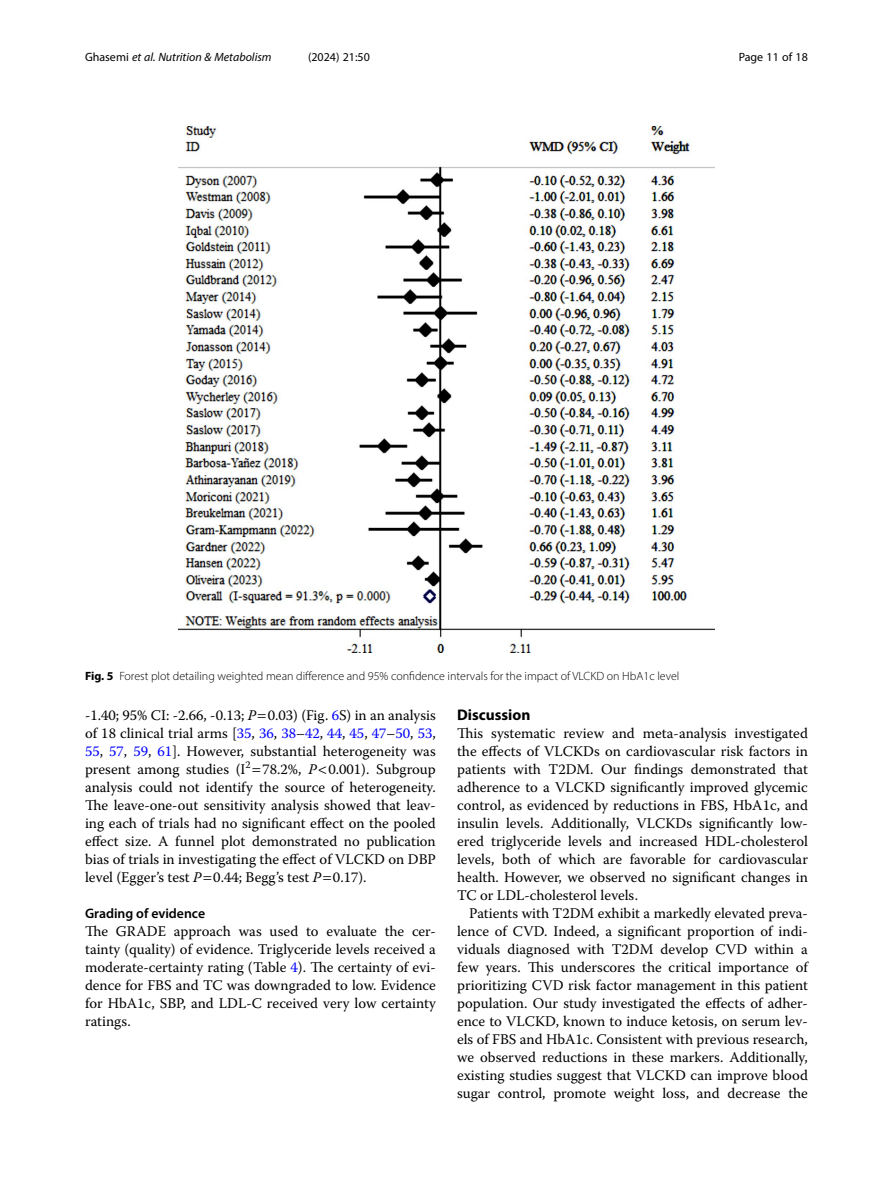
<style>
.page{position:relative;width:893px;height:1191px;background:#fff}
.page>*{position:absolute;margin:0;border:0;box-sizing:border-box;transform-origin:0 0}
.Head_1{font:700 15.45px "Myriad Pro";color:#000}
.Body_Text_Indent{font:14.7px/18px "Warnock Pro";color:#000;text-align:justify}
.Body_Text{font:14.7px/18px "Warnock Pro";color:#000;text-align:justify}
.Head_2{font:600 13.8px "Myriad Pro";color:#000}
.Figure_Caption{font:300 12px "Myriad Pro";color:#000}
.t1{font:italic 12px "Myriad Pro";color:#000}
.t2{font:12px "Myriad Pro";color:#000}
.s1{font-style:normal}
.s2{font-weight:700}
.s3{font-style:italic}
.s4{color:#00f}
</style>
<div class="page">
<img style="left:179px;top:126px;width:535px;height:527px">
<p class="t1" style="left:85px;top:50px;width:188px"><span class="s1">Ghasemi</span> et al. Nutrition &amp; Metabolism</p>
<p class="t2" style="left:308px;top:50px;width:63px">(2024) 21:50</p>
<p class="t2" style="left:739px;top:50px;width:71px">Page 11 of 18</p>
<p class="Figure_Caption" style="left:85px;top:668px;width:596px"><span class="s2">Fig. 5</span> Forest plot detailing weighted mean difference and 95% confidence intervals for the impact of VLCKD on HbA1c level</p>
<p class="Body_Text_Indent" style="left:85px;top:706px;width:352px">-1.40; 95% CI: -2.66, -0.13; <span class="s3">P</span> 0.03) (Fig. <span class="s4">6</span>S) in an analysis of 18 clinical trial arms [<span class="s4">35</span>, <span class="s4">36</span>, <span class="s4">38</span>–<span class="s4">42</span>, <span class="s4">44</span>, <span class="s4">45</span>, <span class="s4">47</span>–<span class="s4">50</span>, <span class="s4">53</span>, <span class="s4">55</span>, <span class="s4">57</span>, <span class="s4">59</span>, <span class="s4">61</span>]. However, substantial heterogeneity was present among studies (I<sup>2</sup> 78.2%, <span class="s3">P</span> 0.001). Subgroup analysis could not identify the source of heterogeneity.<br>The leave-one-out sensitivity analysis showed that leav&shy;ing each of trials had no significant effect on the pooled effect size. A funnel plot demonstrated no publication bias of trials in investigating the effect of VLCKD on DBP level (Egger’s test <span class="s3">P</span> 0.44; Begg’s test <span class="s3">P</span> 0.17).</p>
<p class="Head_2" style="left:85px;top:905px;width:122px">Grading of evidence</p>
<p class="Body_Text" style="left:85px;top:922px;width:352px">The GRADE approach was used to evaluate the cer&shy;tainty (quality) of evidence. Triglyceride levels received a moderate-certainty rating (Table <span class="s4">4</span>). The certainty of evi&shy;dence for FBS and TC was downgraded to low. Evidence for HbA1c, SBP, and LDL-C received very low certainty ratings.</p>
<p class="Head_1" style="left:457px;top:705px;width:75px">Discussion</p>
<p class="Body_Text" style="left:457px;top:724px;width:352px">This systematic review and meta-analysis investigated the effects of VLCKDs on cardiovascular risk factors in patients with T2DM. Our findings demonstrated that adherence to a VLCKD significantly improved glycemic control, as evidenced by reductions in FBS, HbA1c, and insulin levels. Additionally, VLCKDs significantly low&shy;ered triglyceride levels and increased HDL-cholesterol levels, both of which are favorable for cardiovascular health. However, we observed no significant changes in TC or LDL-cholesterol levels.</p>
<p class="Body_Text_Indent" style="left:457px;top:904px;width:352px;text-indent:12px">Patients with T2DM exhibit a markedly elevated preva&shy;lence of CVD. Indeed, a significant proportion of indi&shy;viduals diagnosed with T2DM develop CVD within a few years. This underscores the critical importance of prioritizing CVD risk factor management in this patient population. Our study investigated the effects of adher&shy;ence to VLCKD, known to induce ketosis, on serum lev&shy;els of FBS and HbA1c. Consistent with previous research, we observed reductions in these markers. Additionally, existing studies suggest that VLCKD can improve blood sugar control, promote weight loss, and decrease the</p>
</div>
